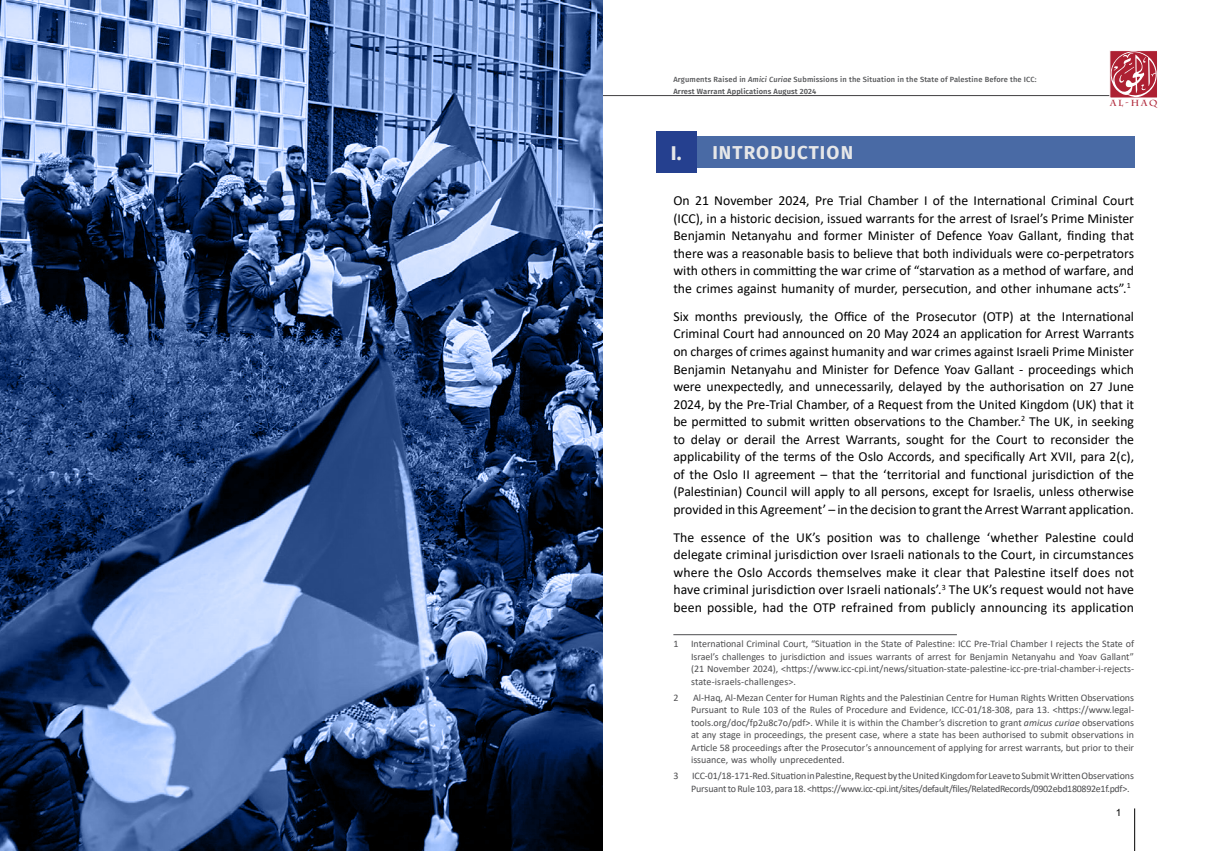
<style>
.page{position:relative;width:1205px;height:851px;background:#fff}
.page>*{position:absolute;margin:0;border:0;box-sizing:border-box;transform-origin:0 0}
.t1{font:700 20px "Fira Sans";color:#e6e7e8}
.t2{font:700 18.75px "Fira Sans";letter-spacing:.06em;color:#e6e7e8}
.t3{font:13.75px/17.5px "Calibri";color:#000;text-align:justify}
.t4{font:10px/12.5px "Calibri";letter-spacing:-.01em;color:#4d4d4f;text-align:justify}
.t5{font:10px "Arial";color:#000}
.t6{font:700 8.75px "Charlemagne Std";color:#ad2032}
.t7{font:500 7.5px/11.2px "Fira Sans";letter-spacing:.02em;color:#58595b}
.s1{font-style:italic}
.s2{font-weight:600}
</style>
<div class="page">
<hr style="left:602px;top:95px;width:517px;height:1px;background:#414042">
<div style="left:1110px;top:50px;width:47px;height:48px;background:#fbf6f7"></div>
<svg style="left:1109px;top:51px;width:48px;height:47px"></svg>
<hr style="left:1134px;top:808px;width:1px;height:42px;background:#000">
<div style="left:692px;top:136px;width:442px;height:32px;background:#496aa5"></div>
<div style="left:656px;top:131px;width:40px;height:42px;background:#25408f"></div>
<hr style="left:673px;top:634px;width:284px;height:1px;background:#4d4d4f">
<img style="left:0;top:0;width:602px;height:850px">
<p class="t7" style="left:673px;top:74px;width:365px">Arguments Raised in <span class="s1">Amici Curiae</span> Submissions in the Situation in the State of Palestine Before the ICC:<br><span class="s2">Arrest Warrant Applications August 2024</span></p>
<p class="t6" style="left:1110px;top:98px;width:49px">AL-HAQ</p>
<h2 class="t2" style="left:712px;top:137px;width:142px">INTRODUCTION</h2>
<p class="t3" style="left:673px;top:191px;width:462px">On 21 November 2024, Pre Trial Chamber I of the International Criminal Court (ICC), in a historic decision, issued warrants for the arrest of Israel’s Prime Minister Benjamin Netanyahu and former Minister of Defence Yoav Gallant, finding that there was a reasonable basis to believe that both individuals were co-perpetrators with others in committing the war crime of “starvation as a method of warfare, and the crimes against humanity of murder, persecution, and other inhumane acts”.<sup>1</sup></p>
<p class="t3" style="left:673px;top:307px;width:462px">Six months previously, the Office of the Prosecutor (OTP) at the International Criminal Court had announced on 20 May 2024 an application for Arrest Warrants on charges of crimes against humanity and war crimes against Israeli Prime Minister Benjamin Netanyahu and Minister for Defence Yoav Gallant - proceedings which were unexpectedly, and unnecessarily, delayed by the authorisation on 27 June 2024, by the Pre-Trial Chamber, of a Request from the United Kingdom (UK) that it be permitted to submit written observations to the Chamber.<sup>2</sup> The UK, in seeking to delay or derail the Arrest Warrants, sought for the Court to reconsider the applicability of the terms of the Oslo Accords, and specifically Art XVII, para 2(c), of the Oslo II agreement – that the ‘territorial and functional jurisdiction of the (Palestinian) Council will apply to all persons, except for Israelis, unless otherwise provided in this Agreement’ – in the decision to grant the Arrest Warrant application.</p>
<p class="t3" style="left:673px;top:528px;width:462px">The essence of the UK’s position was to challenge ‘whether Palestine could delegate criminal jurisdiction over Israeli nationals to the Court, in circumstances where the Oslo Accords themselves make it clear that Palestine itself does not have criminal jurisdiction over Israeli nationals’.<sup>3</sup> The UK’s request would not have been possible, had the OTP refrained from publicly announcing its application</p>
<p class="t4" style="left:673px;top:637px;width:7px">1</p>
<p class="t4" style="left:691px;top:637px;width:444px">International Criminal Court, “Situation in the State of Palestine: ICC Pre-Trial Chamber I rejects the State of Israel’s challenges to jurisdiction and issues warrants of arrest for Benjamin Netanyahu and Yoav Gallant” (21 November 2024), &lt;https://www.icc-cpi.int/news/situation-state-palestine-icc-pre-trial-chamber-i-rejects&shy;state-israels-challenges&gt;.</p>
<p class="t4" style="left:673px;top:690px;width:7px">2</p>
<p class="t4" style="left:691px;top:690px;width:444px">Al-Haq, Al-Mezan Center for Human Rights and the Palestinian Centre for Human Rights Written Observations Pursuant to Rule 103 of the Rules of Procedure and Evidence, ICC-01/18-308, para 13. &lt;https://www.legal&shy;tools.org/doc/fp2u8c7o/pdf&gt;. While it is within the Chamber’s discretion to grant <span class="s1">amicus curiae</span> observations at any stage in proceedings, the present case, where a state has been authorised to submit observations in Article 58 proceedings after the Prosecutor’s announcement of applying for arrest warrants, but prior to their issuance, was wholly unprecedented.</p>
<p class="t4" style="left:673px;top:769px;width:7px">3</p>
<p class="t4" style="left:691px;top:769px;width:444px">ICC-01/18-171-Red. Situation in Palestine, Request by the United Kingdom for Leave to Submit Written Observations<br>Pursuant to Rule 103, para 18. &lt;https://www.icc-cpi.int/sites/default/files/RelatedRecords/0902ebd180892e1f.pdf&gt;.</p>
<h1 class="t1" style="left:671px;top:136px;width:12px">I.</h1>
<p class="t5" style="left:1115px;top:805px;width:7px">1</p>
</div>
